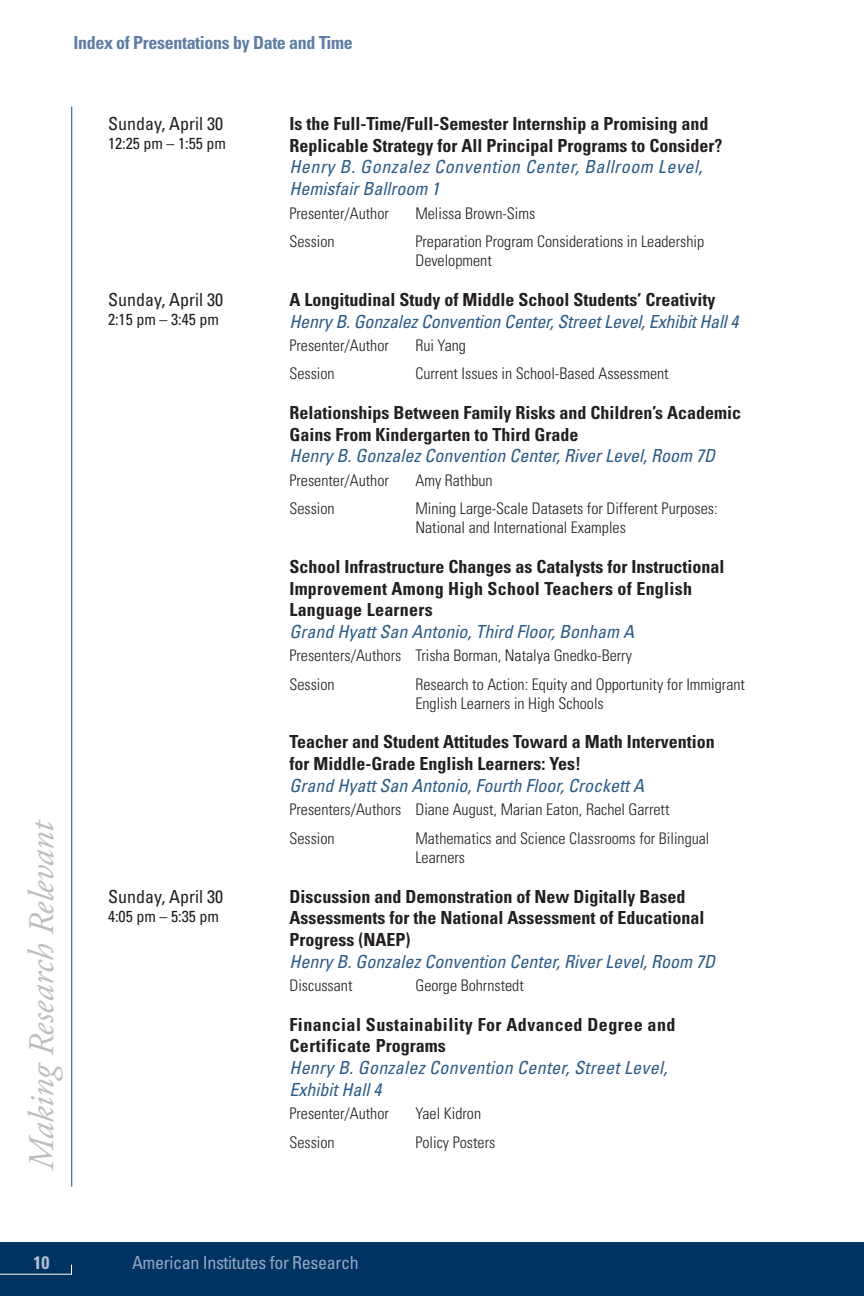
<style>
.page{position:relative;width:864px;height:1296px;background:#fff}
.page>*{position:absolute;margin:0;border:0;box-sizing:border-box;transform-origin:0 0}
.t1{font:italic 36px "Adobe Garamond Pro";letter-spacing:-.005em;color:#bcbdc0}
.t2{font:700 condensed 18px/21.6px "Univers LT Std";color:#231f20}
.t3{font:italic condensed 18px/21.6px "Univers LT Std";color:#2c5c87}
.t4{font:italic condensed 18px/21.6px "Univers LT Std";letter-spacing:.03em;color:#2c5c87}
.t5{font:700 condensed 18px/21.6px "Univers LT Std";letter-spacing:.025em;color:#231f20}
.t6{font:condensed 18px "Univers LT Std";color:#231f20}
.t7{font:700 condensed 18px "Univers LT Std";letter-spacing:-.02em;color:#5e7ea4}
.t8{font:condensed 18px "Univers LT Std";letter-spacing:-.02em;color:#92a6c3}
.t9{font:700 condensed 18px "Univers LT Std";color:#b1bed4}
.t10{font:300 condensed 16px/19.2px "Univers LT Std";color:#231f20}
.t11{font:condensed 16px "Univers LT Std";color:#231f20}
</style>
<div class="page">
<div style="left:0;top:1242px;width:864px;height:54px;background:#003361"></div>
<hr style="left:71px;top:107px;width:1px;height:1080px;background:#164d7a">
<svg style="left:0;top:1264px;width:72px;height:11px"></svg>
<p class="t7" style="left:73px;top:32px;width:281px">Index of Presentations by Date and Time</p>
<p class="t6" style="left:108px;top:112px;width:117px">Sunday, April 30</p>
<p class="t11" style="left:108px;top:133px;width:120px">12:25 pm – 1:55 pm</p>
<p class="t6" style="left:108px;top:288px;width:117px">Sunday, April 30</p>
<p class="t11" style="left:108px;top:309px;width:113px">2:15 pm – 3:45 pm</p>
<h1 class="t1" style="left:20px;top:1170px;width:352px;rotate:-90deg">Making Research Relevant</h1>
<p class="t6" style="left:108px;top:885px;width:117px">Sunday, April 30</p>
<p class="t11" style="left:108px;top:906px;width:113px">4:05 pm – 5:35 pm</p>
<p class="t2" style="left:289px;top:113px;width:434px">Is the Full-Time/Full-Semester Internship a Promising and<br>Replicable Strategy for All Principal Programs to Consider?</p>
<p class="t4" style="left:289px;top:156px;width:415px">Henry B. Gonzalez Convention Center, Ballroom Level,<br>Hemisfair Ballroom 1</p>
<p class="t10" style="left:289px;top:203px;width:101px">Presenter/Author</p>
<p class="t10" style="left:415px;top:203px;width:121px">Melissa Brown-Sims</p>
<p class="t10" style="left:289px;top:231px;width:47px">Session</p>
<p class="t10" style="left:415px;top:231px;width:290px">Preparation Program Considerations in Leadership<br>Development</p>
<p class="t2" style="left:289px;top:289px;width:428px">A Longitudinal Study of Middle School Students’ Creativity</p>
<p class="t3" style="left:289px;top:310px;width:451px">Henry B. Gonzalez Convention Center, Street Level, Exhibit Hall 4</p>
<p class="t10" style="left:289px;top:336px;width:101px">Presenter/Author</p>
<p class="t10" style="left:415px;top:336px;width:52px">Rui Yang</p>
<p class="t10" style="left:289px;top:364px;width:47px">Session</p>
<p class="t10" style="left:415px;top:364px;width:255px">Current Issues in School-Based Assessment</p>
<p class="t2" style="left:289px;top:402px;width:453px">Relationships Between Family Risks and Children’s Academic<br>Gains From Kindergarten to Third Grade</p>
<p class="t3" style="left:289px;top:445px;width:427px">Henry B. Gonzalez Convention Center, River Level, Room 7D</p>
<p class="t10" style="left:289px;top:471px;width:101px">Presenter/Author</p>
<p class="t10" style="left:415px;top:471px;width:79px">Amy Rathbun</p>
<p class="t10" style="left:289px;top:499px;width:47px">Session</p>
<p class="t10" style="left:415px;top:499px;width:304px">Mining Large-Scale Datasets for Different Purposes:<br>National and International Examples</p>
<p class="t2" style="left:289px;top:556px;width:436px">School Infrastructure Changes as Catalysts for Instructional<br>Improvement Among High School Teachers of English<br>Language Learners</p>
<p class="t3" style="left:289px;top:620px;width:346px">Grand Hyatt San Antonio, Third Floor, Bonham A</p>
<p class="t10" style="left:289px;top:642px;width:344px;line-height:28.2px">Presenters/Authors Trisha Borman, Natalya Gnedko-Berry<br>Session</p>
<p class="t10" style="left:415px;top:674px;width:331px">Research to Action: Equity and Opportunity for Immigrant<br>English Learners in High Schools</p>
<p class="t2" style="left:289px;top:731px;width:427px">Teacher and Student Attitudes Toward a Math Intervention for Middle-Grade English Learners: Yes!</p>
<p class="t3" style="left:289px;top:774px;width:356px">Grand Hyatt San Antonio, Fourth Floor, Crockett A</p>
<p class="t10" style="left:289px;top:796px;width:382px;line-height:28.2px">Presenters/Authors Diane August, Marian Eaton, Rachel Garrett<br>Session</p>
<p class="t10" style="left:415px;top:828px;width:296px">Mathematics and Science Classrooms for Bilingual<br>Learners</p>
<p class="t2" style="left:289px;top:886px;width:416px">Discussion and Demonstration of New Digitally Based<br>Assessments for the National Assessment of Educational<br>Progress (NAEP)</p>
<p class="t3" style="left:289px;top:950px;width:427px">Henry B. Gonzalez Convention Center, River Level, Room 7D</p>
<p class="t10" style="left:289px;top:976px;width:65px">Discussant</p>
<p class="t10" style="left:415px;top:976px;width:110px">George Bohrnstedt</p>
<p class="t5" style="left:289px;top:1014px;width:388px">Financial Sustainability For Advanced Degree and<br>Certificate Programs</p>
<p class="t3" style="left:289px;top:1057px;width:379px">Henry B. Gonzalez Convention Center, Street Level,<br>Exhibit Hall 4</p>
<p class="t10" style="left:289px;top:1104px;width:101px">Presenter/Author</p>
<p class="t10" style="left:415px;top:1104px;width:67px">Yael Kidron</p>
<p class="t10" style="left:289px;top:1132px;width:47px">Session</p>
<p class="t10" style="left:415px;top:1132px;width:81px">Policy Posters</p>
<p class="t9" style="left:34px;top:1252px;width:17px">10</p>
<p class="t8" style="left:132px;top:1251px;width:228px">American Institutes for Research</p>
</div>
